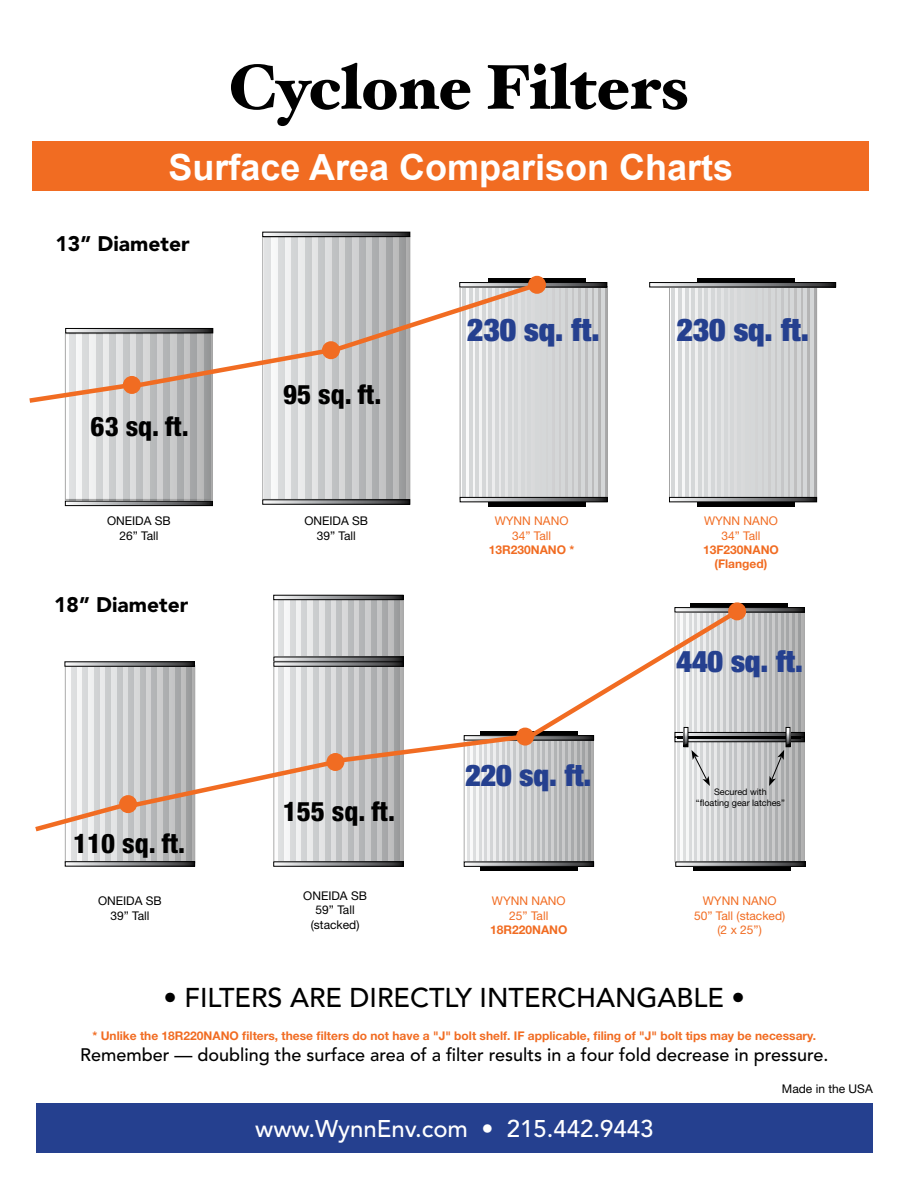
<style>
.page{position:relative;width:918px;height:1188px;background:#fff}
.page>*{position:absolute;margin:0;border:0;box-sizing:border-box;transform-origin:0 0}
.t1{font:900 63px "Hoefler Text";color:#000}
.t2{font:700 36px "Arial";color:#fff}
.t3{font:900 condensed 31.5px "Helvetica Neue LT Std";color:#25408f}
.t4{font:900 condensed 30px "Helvetica Neue LT Std";color:#25408f}
.t5{font:500 27px "Avenir LT Std";color:#000}
.t6{font:800 condensed 27px "Helvetica Neue LT Std";color:#000}
.t7{font:500 24px "Avenir LT Std";color:#fff}
.t8{font:900 21px "Avenir LT Std";color:#000}
.t9{font:500 18px "Avenir LT Std";color:#000}
.t10{font:700 12px/14.4px "Helvetica Neue LT Std";color:#f16c22;text-align:center}
.t11{font:12px/14.4px "Helvetica Neue LT Std";color:#000;text-align:center}
.t12{font:12px/14.4px "Helvetica Neue LT Std";color:#f16c22;text-align:center}
.t13{font:9px/10.8px "Helvetica Neue LT Std";color:#000;text-align:center}
</style>
<div class="page">
<hr style="left:480px;top:867px;width:98px;height:4px;background:#000">
<hr style="left:690px;top:603px;width:98px;height:4px;background:#000">
<hr style="left:693px;top:867px;width:97px;height:4px;background:#000">
<hr style="left:488px;top:278px;width:98px;height:4px;background:#000">
<hr style="left:697px;top:278px;width:98px;height:4px;background:#000">
<hr style="left:488px;top:502px;width:98px;height:4px;background:#000">
<hr style="left:697px;top:502px;width:98px;height:4px;background:#000">
<svg style="left:466px;top:289px;width:139px;height:208px"></svg>
<svg style="left:671px;top:289px;width:144px;height:208px"></svg>
<hr style="left:462px;top:287px;width:4px;height:212px;background:#d5d7d8">
<hr style="left:469px;top:287px;width:3px;height:212px;background:#d5d7d8">
<hr style="left:475px;top:287px;width:4px;height:212px;background:#d5d7d8">
<hr style="left:482px;top:287px;width:3px;height:212px;background:#d5d7d8">
<hr style="left:489px;top:287px;width:3px;height:212px;background:#d5d7d8">
<hr style="left:495px;top:287px;width:3px;height:212px;background:#d5d7d8">
<hr style="left:502px;top:287px;width:3px;height:212px;background:#d5d7d8">
<hr style="left:508px;top:287px;width:4px;height:212px;background:#d5d7d8">
<hr style="left:515px;top:287px;width:3px;height:212px;background:#d5d7d8">
<hr style="left:521px;top:287px;width:4px;height:212px;background:#d5d7d8">
<hr style="left:528px;top:287px;width:3px;height:212px;background:#d5d7d8">
<hr style="left:535px;top:287px;width:4px;height:212px;background:#d5d7d8">
<hr style="left:542px;top:287px;width:3px;height:212px;background:#d5d7d8">
<hr style="left:549px;top:287px;width:3px;height:212px;background:#d5d7d8">
<hr style="left:555px;top:287px;width:3px;height:212px;background:#d5d7d8">
<hr style="left:562px;top:287px;width:3px;height:212px;background:#d5d7d8">
<hr style="left:568px;top:287px;width:4px;height:212px;background:#d5d7d8">
<hr style="left:575px;top:287px;width:3px;height:212px;background:#d5d7d8">
<hr style="left:581px;top:287px;width:4px;height:212px;background:#d5d7d8">
<hr style="left:588px;top:287px;width:3px;height:212px;background:#d5d7d8">
<hr style="left:594px;top:287px;width:4px;height:212px;background:#d5d7d8">
<hr style="left:601px;top:287px;width:3px;height:212px;background:#d5d7d8">
<hr style="left:672px;top:287px;width:3px;height:212px;background:#d5d7d8">
<hr style="left:678px;top:287px;width:4px;height:212px;background:#d5d7d8">
<hr style="left:685px;top:287px;width:3px;height:212px;background:#d5d7d8">
<hr style="left:691px;top:287px;width:4px;height:212px;background:#d5d7d8">
<hr style="left:698px;top:287px;width:3px;height:212px;background:#d5d7d8">
<hr style="left:704px;top:287px;width:4px;height:212px;background:#d5d7d8">
<hr style="left:711px;top:287px;width:3px;height:212px;background:#d5d7d8">
<hr style="left:718px;top:287px;width:3px;height:212px;background:#d5d7d8">
<hr style="left:724px;top:287px;width:3px;height:212px;background:#d5d7d8">
<hr style="left:731px;top:287px;width:3px;height:212px;background:#d5d7d8">
<hr style="left:737px;top:287px;width:4px;height:212px;background:#d5d7d8">
<hr style="left:745px;top:287px;width:3px;height:212px;background:#d5d7d8">
<hr style="left:751px;top:287px;width:4px;height:212px;background:#d5d7d8">
<hr style="left:758px;top:287px;width:3px;height:212px;background:#d5d7d8">
<hr style="left:765px;top:287px;width:3px;height:212px;background:#d5d7d8">
<hr style="left:771px;top:287px;width:3px;height:212px;background:#d5d7d8">
<hr style="left:778px;top:287px;width:3px;height:212px;background:#d5d7d8">
<hr style="left:784px;top:287px;width:3px;height:212px;background:#d5d7d8">
<hr style="left:791px;top:287px;width:3px;height:212px;background:#d5d7d8">
<hr style="left:797px;top:287px;width:4px;height:212px;background:#d5d7d8">
<hr style="left:804px;top:287px;width:3px;height:212px;background:#d5d7d8">
<hr style="left:810px;top:287px;width:4px;height:212px;background:#d5d7d8">
<svg style="left:69px;top:333px;width:7px;height:168px"></svg>
<svg style="left:82px;top:333px;width:7px;height:168px"></svg>
<svg style="left:96px;top:333px;width:7px;height:168px"></svg>
<svg style="left:110px;top:333px;width:6px;height:168px"></svg>
<svg style="left:123px;top:333px;width:7px;height:168px"></svg>
<svg style="left:137px;top:333px;width:6px;height:168px"></svg>
<svg style="left:150px;top:333px;width:7px;height:168px"></svg>
<svg style="left:164px;top:333px;width:6px;height:168px"></svg>
<svg style="left:177px;top:333px;width:7px;height:168px"></svg>
<svg style="left:191px;top:333px;width:6px;height:168px"></svg>
<div style="left:204px;top:333px;width:7px;height:168px;background:#8f9191"></div>
<div style="left:32px;top:142px;width:837px;height:49px;background:#f16c22"></div>
<div style="left:36px;top:1103px;width:837px;height:50px;background:#25408f"></div>
<svg style="left:265px;top:239px;width:143px;height:259px"></svg>
<svg style="left:69px;top:406px;width:142px;height:92px"></svg>
<svg style="left:278px;top:601px;width:123px;height:259px"></svg>
<svg style="left:467px;top:835px;width:125px;height:25px"></svg>
<div style="left:464px;top:739px;width:130px;height:123px;border:1px solid #000"></div>
<svg style="left:677px;top:614px;width:126px;height:246px"></svg>
<svg style="left:71px;top:835px;width:122px;height:26px"></svg>
<svg style="left:71px;top:503px;width:140px;height:1px"></svg>
<div style="left:65px;top:501px;width:148px;height:5px;border:1px solid #000"></div>
<svg style="left:268px;top:234px;width:140px;height:1px"></svg>
<div style="left:263px;top:232px;width:147px;height:5px;border:1px solid #000"></div>
<svg style="left:546px;top:284px;width:59px;height:1px"></svg>
<div style="left:460px;top:282px;width:147px;height:5px;border:1px solid #000"></div>
<svg style="left:657px;top:284px;width:177px;height:1px"></svg>
<div style="left:650px;top:282px;width:186px;height:5px;border:1px solid #000"></div>
<svg style="left:466px;top:499px;width:139px;height:1px"></svg>
<div style="left:460px;top:497px;width:147px;height:5px;border:1px solid #000"></div>
<svg style="left:675px;top:499px;width:140px;height:1px"></svg>
<div style="left:669px;top:497px;width:148px;height:5px;border:1px solid #000"></div>
<svg style="left:746px;top:609px;width:57px;height:1px"></svg>
<div style="left:675px;top:607px;width:130px;height:5px;border:1px solid #000"></div>
<svg style="left:681px;top:864px;width:122px;height:1px"></svg>
<div style="left:676px;top:862px;width:129px;height:5px;border:1px solid #000"></div>
<svg style="left:469px;top:864px;width:123px;height:1px"></svg>
<div style="left:464px;top:862px;width:130px;height:5px;border:1px solid #000"></div>
<svg style="left:279px;top:597px;width:122px;height:1px"></svg>
<div style="left:274px;top:595px;width:129px;height:5px;border:1px solid #000"></div>
<svg style="left:728px;top:602px;width:18px;height:18px"></svg>
<svg style="left:29px;top:279px;width:514px;height:127px"></svg>
<div style="left:528px;top:276px;width:18px;height:18px;background:#f16c22;border-radius:50%"></div>
<svg style="left:743px;top:734px;width:60px;height:1px"></svg>
<div style="left:675px;top:732px;width:130px;height:5px;border:1px solid #000"></div>
<svg style="left:743px;top:739px;width:60px;height:1px"></svg>
<div style="left:675px;top:737px;width:130px;height:5px;border:1px solid #000"></div>
<svg style="left:35px;top:605px;width:708px;height:230px"></svg>
<svg style="left:276px;top:659px;width:125px;height:1px"></svg>
<div style="left:274px;top:657px;width:129px;height:5px;border:1px solid #000"></div>
<hr style="left:677px;top:736px;width:124px;height:3px;background:#000">
<div style="left:684px;top:727px;width:4px;height:20px;border:1px solid #000"></div>
<div style="left:786px;top:727px;width:4px;height:20px;border:1px solid #000"></div>
<svg style="left:769px;top:750px;width:15px;height:36px"></svg>
<h1 class="t1" style="left:228px;top:50px;width:463px">Cyclone Filters</h1>
<h2 class="t2" style="left:168px;top:143px;width:566px">Surface Area Comparison Charts</h2>
<h3 class="t8" style="left:55px;top:231px;width:136px">13” Diameter</h3>
<h3 class="t6" style="left:91px;top:409px;width:100px">63 sq. ft.</h3>
<p class="t11" style="left:107px;top:514px;width:65px">ONEIDA SB<br>26” Tall</p>
<h3 class="t8" style="left:54px;top:592px;width:136px">18” Diameter</h3>
<h3 class="t6" style="left:73px;top:826px;width:114px">110 sq. ft.</h3>
<h3 class="t6" style="left:283px;top:377px;width:100px">95 sq. ft.</h3>
<p class="t11" style="left:304px;top:514px;width:65px">ONEIDA SB<br>39” Tall</p>
<h3 class="t6" style="left:283px;top:795px;width:114px">155 sq. ft.</h3>
<h3 class="t3" style="left:467px;top:310px;width:134px">230 sq. ft.</h3>
<h3 class="t3" style="left:676px;top:310px;width:134px">230 sq. ft.</h3>
<p class="t12" style="left:495px;top:514px;width:75px">WYNN NANO<br>34” Tall</p>
<p class="t10" style="left:489px;top:542px;width:87px">13R230NANO *</p>
<h3 class="t4" style="left:465px;top:756px;width:128px">220 sq. ft.</h3>
<p class="t12" style="left:704px;top:514px;width:75px">WYNN NANO<br>34” Tall</p>
<p class="t10" style="left:703px;top:542px;width:77px">13F230NANO (Flanged)</p>
<h3 class="t4" style="left:676px;top:642px;width:128px">440 sq. ft.</h3>
<p class="t13" style="left:696px;top:786px;width:91px">Secured with<br>“floating gear latches”</p>
<p class="t11" style="left:303px;top:888px;width:65px">ONEIDA SB<br>59” Tall (stacked)</p>
<p class="t11" style="left:98px;top:893px;width:65px">ONEIDA SB<br>39” Tall</p>
<p class="t12" style="left:492px;top:893px;width:75px">WYNN NANO<br>25” Tall</p>
<p class="t10" style="left:490px;top:922px;width:79px">18R220NANO</p>
<p class="t12" style="left:694px;top:893px;width:93px">WYNN NANO<br>50” Tall (stacked) (2 x 25”)</p>
<h3 class="t5" style="left:164px;top:982px;width:583px">• Filters are directly interchangable •</h3>
<p class="t10" style="left:92px;top:1028px;width:725px">* Unlike the 18R220NANO filters, these filters do not have a "J" bolt shelf. IF applicable, filing of "J" bolt tips may be necessary.</p>
<h3 class="t9" style="left:80px;top:1045px;width:750px">Remember — doubling the surface area of a filter results in a four fold decrease in pressure.</h3>
<h3 class="t7" style="left:255px;top:1115px;width:400px">www.WynnEnv.com • 215.442.9443</h3>
<p class="t11" style="left:782px;top:1082px;width:92px">Made in the USA</p>
</div>
